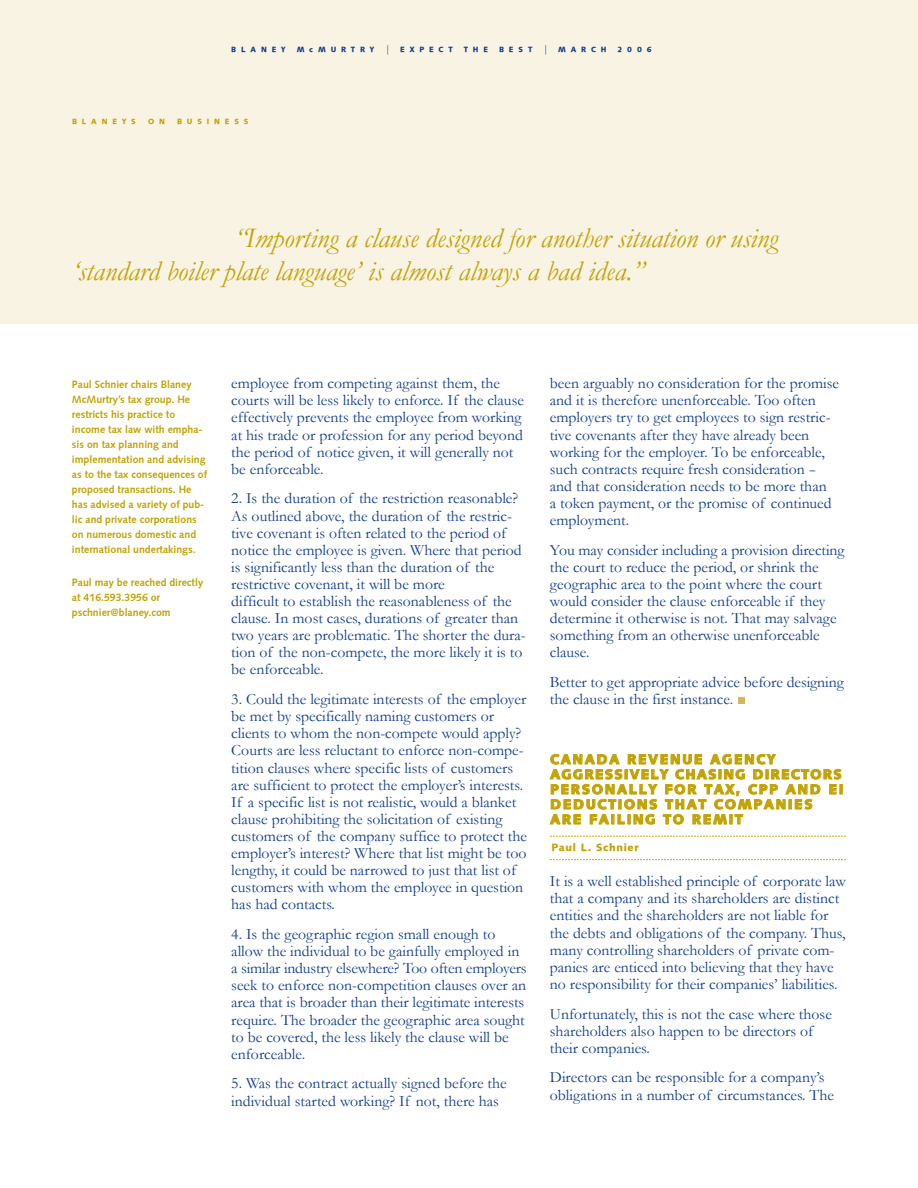
<style>
.page{position:relative;width:918px;height:1188px;background:#fff}
.page>*{position:absolute;margin:0;border:0;box-sizing:border-box;transform-origin:0 0}
.t1{font:italic 28.5px/33px "Garamond";color:#c2a205}
.t2{font:15.75px/17.1px "Garamond";color:#103d8c}
.t3{font:900 13.5px/15px "Syntax";letter-spacing:.13em;color:#c2a205}
.t4{font:700 10.5px/15px "Syntax Roman";color:#c2a205}
.t5{font:900 10.5px "Syntax";letter-spacing:.065em;color:#c2a205}
.t6{font:900 7.5px "Syntax";letter-spacing:.65em;color:#103d8c}
.t7{font:900 7.5px "Syntax";letter-spacing:.65em;color:#c2a205}
.s1{font-family:"Garamond";font-weight:400;font-size:10.5px}
</style>
<div class="page">
<div style="left:0;top:0;width:918px;height:324px;background:#f8f3e2"></div>
<svg style="left:739px;top:698px;width:6px;height:6px"></svg>
<svg style="left:550px;top:836px;width:296px;height:1px"></svg>
<svg style="left:550px;top:859px;width:296px;height:1px"></svg>
<p class="t6" style="left:231px;top:45px;width:56px">BLANEY</p>
<p class="t6" style="left:297px;top:45px;width:158px">McMURTRY <span class="s1">|</span> EXPECT</p>
<p class="t6" style="left:464px;top:45px;width:26px">THE</p>
<p class="t6" style="left:499px;top:45px;width:109px">BEST <span class="s1">|</span> MARCH</p>
<p class="t6" style="left:618px;top:45px;width:36px">2006</p>
<p class="t7" style="left:72px;top:117px;width:65px">BLANEYS</p>
<p class="t7" style="left:148px;top:117px;width:18px">O N</p>
<p class="t7" style="left:177px;top:117px;width:73px">BUSINESS</p>
<h1 class="t1" style="left:72px;top:222px;width:708px;text-indent:162px">“Importing a clause designed for another situation or using ‘standard boiler plate language’ is almost always a bad idea.”</h1>
<p class="t4" style="left:72px;top:377px;width:137px">Paul Schnier chairs Blaney<br>McMurtry’s tax group. He restricts his practice to income tax law with empha&shy;sis on tax planning and implementation and advising as to the tax consequences of proposed transactions. He has advised a variety of pub&shy;lic and private corporations on numerous domestic and international undertakings.</p>
<p class="t4" style="left:72px;top:575px;width:133px">Paul may be reached directly at 416.593.3956 or pschnier@blaney.com</p>
<p class="t2" style="left:231px;top:375px;width:294px">employee from competing against them, the courts will be less likely to enforce. If the clause effectively prevents the employee from working at his trade or profession for any period beyond the period of notice given, it will generally not be enforceable.</p>
<p class="t2" style="left:231px;top:490px;width:296px">2. Is the duration of the restriction reasonable?<br>As outlined above, the duration of the restric&shy;tive covenant is often related to the period of notice the employee is given. Where that period is significantly less than the duration of the restrictive covenant, it will be more<br>difficult to establish the reasonableness of the clause. In most cases, durations of greater than two years are problematic. The shorter the dura&shy;tion of the non-compete, the more likely it is to be enforceable.</p>
<p class="t2" style="left:231px;top:691px;width:297px">3. Could the legitimate interests of the employer be met by specifically naming customers or clients to whom the non-compete would apply?<br>Courts are less reluctant to enforce non-compe&shy;tition clauses where specific lists of customers are sufficient to protect the employer’s interests.<br>If a specific list is not realistic, would a blanket clause prohibiting the solicitation of existing customers of the company suffice to protect the employer’s interest? Where that list might be too lengthy, it could be narrowed to just that list of customers with whom the employee in question has had contacts.</p>
<p class="t2" style="left:231px;top:926px;width:297px">4. Is the geographic region small enough to allow the individual to be gainfully employed in a similar industry elsewhere? Too often employers seek to enforce non-competition clauses over an area that is broader than their legitimate interests require. The broader the geographic area sought to be covered, the less likely the clause will be enforceable.</p>
<p class="t2" style="left:231px;top:1075px;width:277px">5. Was the contract actually signed before the individual started working? If not, there has</p>
<p class="t2" style="left:550px;top:375px;width:291px">been arguably no consideration for the promise and it is therefore unenforceable. Too often employers try to get employees to sign restric&shy;tive covenants after they have already been working for the employer. To be enforceable, such contracts require fresh consideration - and that consideration needs to be more than<br>a token payment, or the promise of continued employment.</p>
<p class="t2" style="left:550px;top:541px;width:296px">You may consider including a provision directing the court to reduce the period, or shrink the geographic area to the point where the court would consider the clause enforceable if they determine it otherwise is not. That may salvage something from an otherwise unenforceable clause.</p>
<p class="t2" style="left:550px;top:674px;width:295px">Better to get appropriate advice before designing the clause in the first instance.</p>
<p class="t3" style="left:550px;top:752px;width:295px">CANADA REVENUE AGENCY<br>AGGRESSIVELY CHASING DIRECTORS<br>PERSONALLY FOR TAX, CPP AND EI<br>DEDUCTIONS THAT COMPANIES<br>ARE FAILING TO REMIT</p>
<p class="t5" style="left:551px;top:842px;width:89px">Paul L. Schnier</p>
<p class="t2" style="left:550px;top:873px;width:297px">It is a well established principle of corporate law that a company and its shareholders are distinct entities and the shareholders are not liable for the debts and obligations of the company. Thus, many controlling shareholders of private com&shy;panies are enticed into believing that they have no responsibility for their companies’ liabilities.</p>
<p class="t2" style="left:550px;top:1005px;width:284px">Unfortunately, this is not the case where those shareholders also happen to be directors of their companies.</p>
<p class="t2" style="left:550px;top:1069px;width:286px">Directors can be responsible for a company’s obligations in a number of circumstances. The</p>
</div>
